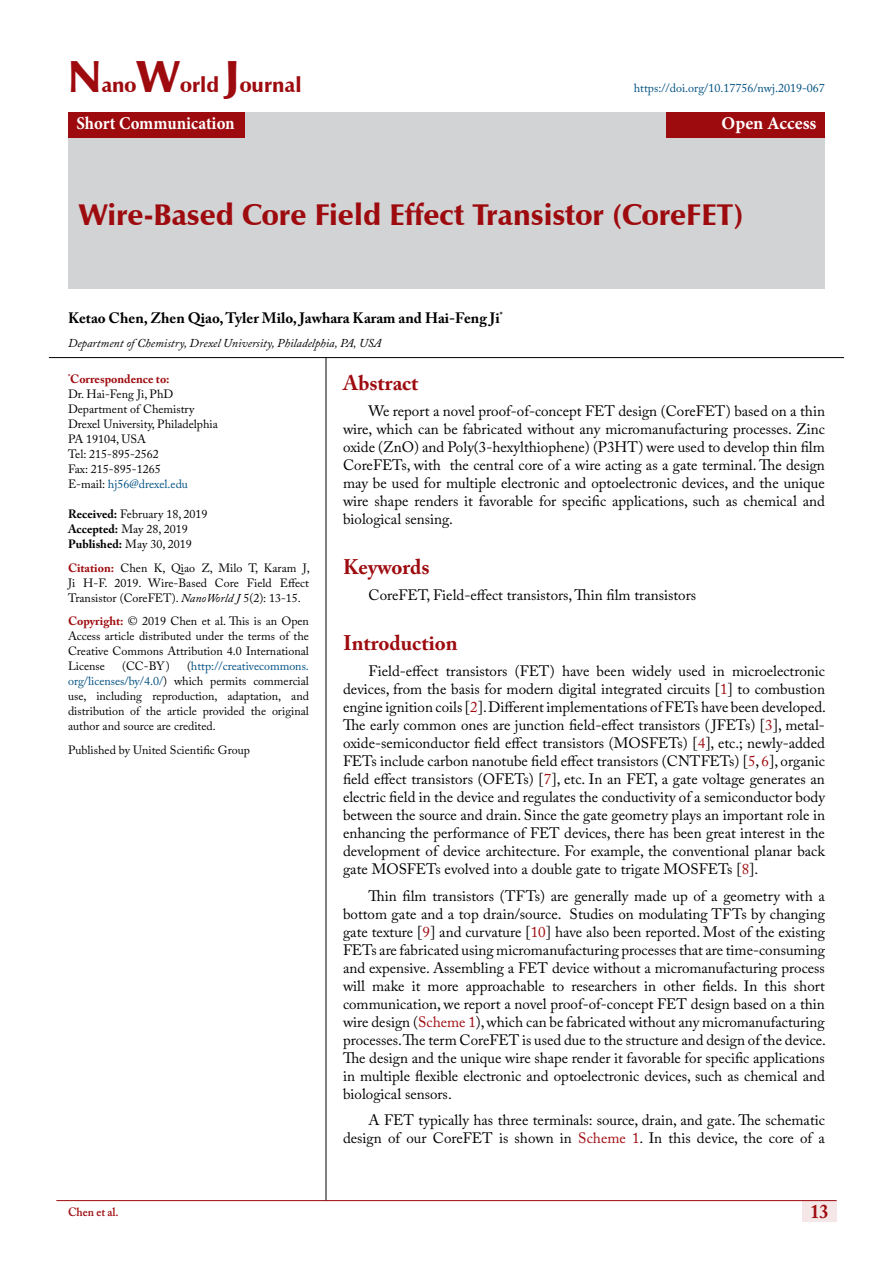
<style>
.page{position:relative;width:893px;height:1263px;background:#fff}
.page>*{position:absolute;margin:0;border:0;box-sizing:border-box;transform-origin:0 0}
.t1{font:900 30px "Zapf Humanist 601 BT";color:#9e0b0f}
.t2{font:700 21px "Adobe Caslon Pro";color:#9e0b0f}
.t3{font:900 21px "Zapf Humanist 601 BT";color:#9e0b0f}
.t4{font:700 19.5px "Adobe Caslon Pro";color:#9e0b0f;scale:.9 1}
.t5{font:700 18px "Minion Pro";color:#fff;scale:.93 1}
.t6{font:700 18px "Minion Pro";color:#fff}
.t7{font:15px/18px "Adobe Caslon Pro";color:#000;text-align:justify}
.t8{font:700 15px "Adobe Caslon Pro";color:#000}
.t9{font:12px/15px "Adobe Caslon Pro";color:#000;text-align:justify}
.t10{font:italic 12px "Adobe Caslon Pro";color:#000}
.t11{font:12px "Adobe Caslon Pro";color:#005082}
.t12{font:600 12px "Adobe Caslon Pro";color:#9e0b0f;scale:.95 1}
.s1{font-size:45px}
.s2{font-weight:700;color:#9e0b0f}
.s3{color:#005082}
.s4{font-weight:700}
.s5{font-style:italic}
.s6{color:#9e0b0f}
</style>
<div class="page">
<div style="left:802px;top:1200px;width:35px;height:21px;background:#f5e7e7"></div>
<hr style="left:56px;top:1200px;width:781px;height:1px;background:#9e0b0f">
<div style="left:68px;top:112px;width:757px;height:177px;background:#d1d3d4"></div>
<div style="left:68px;top:112px;width:177px;height:26px;background:#9e0b0f"></div>
<div style="left:666px;top:112px;width:159px;height:26px;background:#9e0b0f"></div>
<hr style="left:326px;top:358px;width:1px;height:842px;background:#000">
<hr style="left:49px;top:357px;width:795px;height:1px;background:#000">
<h2 class="t3" style="left:68px;top:72px;width:235px"><span class="s1">N</span>ano<span class="s1">W</span>orld <span class="s1">J</span>ournal</h2>
<p class="t5" style="left:77px;top:111px;width:172px">Short Communication</p>
<p class="t6" style="left:721px;top:111px;width:96px">Open Access</p>
<p class="t11" style="left:634px;top:81px;width:193px">https://doi.org/10.17756/nwj.2019-067</p>
<h1 class="t1" style="left:79px;top:196px;width:666px">Wire-Based Core Field Effect Transistor (CoreFET)</h1>
<p class="t8" style="left:68px;top:309px;width:436px">Ketao Chen, Zhen Qiao, Tyler Milo, Jawhara Karam and Hai-Feng Ji<sup>*</sup></p>
<p class="t10" style="left:68px;top:336px;width:315px">Department of Chemistry, Drexel University, Philadelphia, PA, USA</p>
<p class="t9" style="left:68px;top:371px;width:151px;text-align:left"><sup>*</sup><span class="s2">Correspondence to:<br></span>Dr. Hai-Feng Ji, PhD<br>Department of Chemistry<br>Drexel University, Philadelphia<br>PA 19104, USA<br>Tel: 215-895-2562<br>Fax: 215-895-1265<br>E-mail: <span class="s3">hj56@drexel.edu</span></p>
<p class="t9" style="left:68px;top:506px;width:141px;text-align:left"><span class="s4">Received:</span> February 18, 2019<br><span class="s4">Accepted:</span> May 28, 2019<br><span class="s4">Published:</span> May 30, 2019</p>
<p class="t9" style="left:68px;top:560px;width:243px"><span class="s2">Citation:</span> Chen K, Qiao Z, Milo T, Karam J, Ji H-F. 2019. Wire-Based Core Field Effect Transistor (CoreFET). <span class="s5">NanoWorld J</span> 5(2): 13-15.</p>
<p class="t9" style="left:68px;top:613px;width:242px"><span class="s2">Copyright:</span> © 2019 Chen et al. This is an Open Access article distributed under the terms of the Creative Commons Attribution 4.0 International License</p>
<h2 class="t2" style="left:343px;top:370px;width:77px">Abstract</h2>
<p class="t7" style="left:343px;top:402px;width:483px;text-indent:26px">We report a novel proof-of-concept FET design (CoreFET) based on a thin wire, which can be fabricated without any micromanufacturing processes. Zinc oxide (ZnO) and Poly(3-hexylthiophene) (P3HT) were used to develop thin film CoreFETs, with the central core of a wire acting as a gate terminal. The design may be used for multiple electronic and optoelectronic devices, and the unique wire shape renders it favorable for specific applications, such as chemical and biological sensing.</p>
<h2 class="t2" style="left:343px;top:554px;width:88px">Keywords</h2>
<p class="t7" style="left:369px;top:586px;width:329px">CoreFET, Field-effect transistors, Thin film transistors</p>
<h2 class="t2" style="left:343px;top:630px;width:116px">Introduction</h2>
<p class="t7" style="left:343px;top:662px;width:484px;text-indent:26px">Field-effect transistors (FET) have been widely used in microelectronic devices, from the basis for modern digital integrated circuits [<span class="s6">1</span>] to combustion engine ignition coils [<span class="s6">2</span>]. Different implementations of FETs have been developed.<br>The early common ones are junction field-effect transistors ( JFETs) [<span class="s6">3</span>], metal&shy;oxide-semiconductor field effect transistors (MOSFETs) [<span class="s6">4</span>], etc.; newly-added FETs include carbon nanotube field effect transistors (CNTFETs) [<span class="s6">5</span>, <span class="s6">6</span>], organic field effect transistors (OFETs) [<span class="s6">7</span>], etc. In an FET, a gate voltage generates an electric field in the device and regulates the conductivity of a semiconductor body between the source and drain. Since the gate geometry plays an important role in enhancing the performance of FET devices, there has been great interest in the development of device architecture. For example, the conventional planar back gate MOSFETs evolved into a double gate to trigate MOSFETs [<span class="s6">8</span>].</p>
<p class="t7" style="left:343px;top:887px;width:484px;text-indent:26px">Thin film transistors (TFTs) are generally made up of a geometry with a bottom gate and a top drain/source. Studies on modulating TFTs by changing gate texture [<span class="s6">9</span>] and curvature [<span class="s6">10</span>] have also been reported. Most of the existing FETs are fabricated using micromanufacturing processes that are time-consuming and expensive. Assembling a FET device without a micromanufacturing process will make it more approachable to researchers in other fields. In this short communication, we report a novel proof-of-concept FET design based on a thin wire design (<span class="s6">Scheme 1</span>), which can be fabricated without any micromanufacturing processes. The term CoreFET is used due to the structure and design of the device.<br>The design and the unique wire shape render it favorable for specific applications in multiple flexible electronic and optoelectronic devices, such as chemical and biological sensors.</p>
<p class="t7" style="left:343px;top:1111px;width:483px;text-align:right">A FET typically has three terminals: source, drain, and gate. The schematic design of our CoreFET is shown in <span class="s6">Scheme 1</span>. In this device, the core of a</p>
<p class="t9" style="left:68px;top:658px;width:242px;text-indent:119px">(<span class="s3">http://creativecommons. org/licenses/by/4.0/</span>) which permits commercial use, including reproduction, adaptation, and distribution of the article provided the original author and source are credited.</p>
<p class="t9" style="left:68px;top:742px;width:183px">Published by United Scientific Group</p>
<p class="t9" style="left:122px;top:658px;width:49px">(CC-BY)</p>
<p class="t12" style="left:68px;top:1204px;width:55px">Chen et al.</p>
<h3 class="t4" style="left:811px;top:1200px;width:21px">13</h3>
</div>
